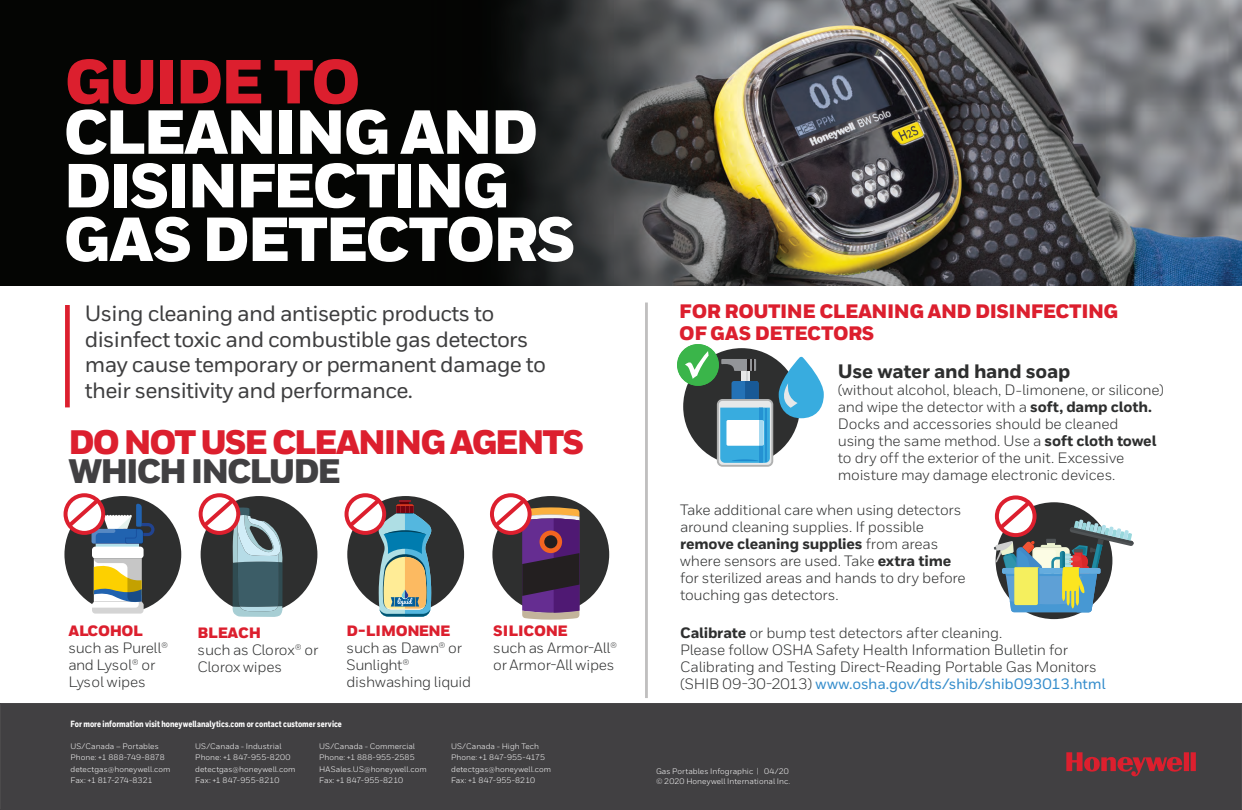
<style>
.page{position:relative;width:1242px;height:810px;background:#fff}
.page>*{position:absolute;margin:0;border:0;box-sizing:border-box;transform-origin:0 0}
.t1{font:900 62px/53.6px "Honeywell Sans";letter-spacing:-.04em;color:#fff}
.t2{font:900 62px "Honeywell Sans";letter-spacing:-.04em;color:#dc1f2e}
.t3{font:900 33.9px "Honeywell Sans";letter-spacing:-.06em;color:#dc1f2e}
.t4{font:900 33.9px "Honeywell Sans";letter-spacing:-.06em;color:#414042}
.t5{font:500 22.1px/25.8px "Honeywell Sans";letter-spacing:-.03em;color:#3e3e3f}
.t6{font:900 19.5px/21.2px "Honeywell Sans";letter-spacing:-.025em;color:#dc1f2e}
.t7{font:800 19.5px "Honeywell Sans";letter-spacing:-.015em;color:#2e2f2f}
.t8{font:15px/17px "Honeywell Sans";letter-spacing:-.02em;color:#2e2f2f}
.t9{font:15px/17px "Honeywell Sans";color:#2e2f2f}
.t10{font:900 15px "Honeywell Sans";letter-spacing:-.015em;color:#dc1f2e}
.t11{font:800 9px "Honeywell Cond";color:#fff}
.t12{font:8px/11.3px "Honeywell Sans";letter-spacing:.005em;color:#fff}
.s1{font-weight:800}
.s2{font-weight:500;color:#358dcc}
</style>
<div class="page">
<div style="left:64px;top:496px;width:117px;height:117px;background:#2e2f2f;border-radius:50%"></div>
<img style="left:0;top:0;width:1242px;height:285px">
<div style="left:0;top:703px;width:1242px;height:107px;background:#414042"></div>
<svg style="left:1066px;top:752px;width:130px;height:24px"></svg>
<hr style="left:645px;top:302px;width:3px;height:396px;background:#c0bfbf">
<div style="left:65px;top:305px;width:5px;height:102px;background:#dc1f2e"></div>
<div style="left:492px;top:496px;width:117px;height:117px;background:#2e2f2f;border-radius:50%"></div>
<div style="left:201px;top:496px;width:116px;height:117px;background:#2e2f2f;border-radius:50%"></div>
<div style="left:683px;top:348px;width:117px;height:117px;background:#2e2f2f;border-radius:50%"></div>
<svg style="left:717px;top:356px;width:107px;height:111px"></svg>
<div style="left:347px;top:496px;width:117px;height:117px;background:#2e2f2f;border-radius:50%"></div>
<div style="left:64px;top:493px;width:41px;height:42px;border:4px solid #dc1f2e;border-radius:50%"></div>
<svg style="left:64px;top:494px;width:90px;height:119px"></svg>
<div style="left:199px;top:493px;width:41px;height:42px;border:4px solid #dc1f2e;border-radius:50%"></div>
<svg style="left:199px;top:494px;width:84px;height:123px"></svg>
<div style="left:345px;top:493px;width:41px;height:42px;border:4px solid #dc1f2e;border-radius:50%"></div>
<svg style="left:345px;top:494px;width:86px;height:123px"></svg>
<div style="left:490px;top:493px;width:42px;height:42px;border:4px solid #dc1f2e;border-radius:50%"></div>
<svg style="left:491px;top:494px;width:89px;height:125px"></svg>
<div style="left:995px;top:495px;width:42px;height:42px;border:4px solid #dc1f2e;border-radius:50%"></div>
<svg style="left:994px;top:496px;width:140px;height:116px"></svg>
<div style="left:679px;top:346px;width:38px;height:38px;background:#3ab54a;border-radius:50%"></div>
<div style="left:677px;top:344px;width:42px;height:42px;border:4px solid #3ab54a;border-radius:50%"></div>
<svg style="left:685px;top:351px;width:24px;height:28px"></svg>
<h1 class="t2" style="left:65px;top:44px;width:297px">GUIDE TO</h1>
<h1 class="t1" style="left:64px;top:108px;width:514px">CLEANING AND<br>DISINFECTING<br>GAS DETECTORS</h1>
<h3 class="t5" style="left:85px;top:301px;width:463px">Using cleaning and antiseptic products to disinfect toxic and combustible gas detectors may cause temporary or permanent damage to their sensitivity and performance.</h3>
<h2 class="t3" style="left:69px;top:421px;width:517px">DO NOT USE CLEANING AGENTS</h2>
<h2 class="t4" style="left:69px;top:450px;width:274px">WHICH INCLUDE</h2>
<p class="t10" style="left:68px;top:621px;width:76px">ALCOHOL</p>
<p class="t8" style="left:68px;top:639px;width:101px">such as Purell® and Lysol® or<br>Lysol wipes</p>
<p class="t10" style="left:198px;top:623px;width:65px">BLEACH</p>
<p class="t8" style="left:198px;top:641px;width:122px">such as Clorox® or<br>Clorox wipes</p>
<p class="t10" style="left:347px;top:621px;width:106px">D-LIMONENE</p>
<p class="t8" style="left:347px;top:639px;width:126px">such as Dawn® or<br>Sunlight® dishwashing liquid</p>
<p class="t11" style="left:71px;top:718px;width:273px">For more information visit honeywellanalytics.com or contact customer service</p>
<p class="t10" style="left:493px;top:621px;width:76px">SILICONE</p>
<p class="t9" style="left:493px;top:639px;width:126px">such as Armor-All® or Armor-All wipes</p>
<p class="t12" style="left:71px;top:740px;width:102px">US/Canada – Portables<br>Phone: +1 888-749-8878 detectgas@honeywell.com<br>Fax: +1 817-274-8321</p>
<p class="t12" style="left:195px;top:740px;width:102px">US/Canada - Industrial<br>Phone: +1 847-955-8200 detectgas@honeywell.com<br>Fax: +1 847-955-8210</p>
<p class="t12" style="left:319px;top:740px;width:109px">US/Canada - Commercial<br>Phone: +1 888-955-2585<br>HASales.US@honeywell.com<br>Fax: +1 847-955-8210</p>
<p class="t12" style="left:451px;top:740px;width:102px">US/Canada - High Tech<br>Phone: +1 847-955-4175 detectgas@honeywell.com<br>Fax: +1 847-955-8210</p>
<h3 class="t6" style="left:679px;top:302px;width:440px">FOR ROUTINE CLEANING AND DISINFECTING<br>OF GAS DETECTORS</h3>
<h3 class="t7" style="left:838px;top:359px;width:234px">Use water and hand soap</h3>
<p class="t8" style="left:838px;top:381px;width:328px">(without alcohol, bleach, D-limonene, or silicone) and wipe the detector with a <span class="s1">soft, damp cloth.<br></span>Docks and accessories should be cleaned<br>using the same method. Use a <span class="s1">soft cloth towel </span>to dry off the exterior of the unit. Excessive moisture may damage electronic devices.</p>
<p class="t8" style="left:680px;top:501px;width:287px">Take additional care when using detectors around cleaning supplies. If possible <span class="s1">remove cleaning supplies</span> from areas where sensors are used. Take <span class="s1">extra time </span>for sterilized areas and hands to dry before touching gas detectors.</p>
<p class="t8" style="left:680px;top:624px;width:427px"><span class="s1">Calibrate</span> or bump test detectors after cleaning.<br>Please follow OSHA Safety Health Information Bulletin for Calibrating and Testing Direct-Reading Portable Gas Monitors (SHIB 09-30-2013) <span class="s2">www.osha.gov/dts/shib/shib093013.html</span></p>
<p class="t12" style="left:656px;top:766px;width:136px;line-height:9.5px">Gas Portables Infographic | 04/20 © 2020 Honeywell International Inc.</p>
</div>
